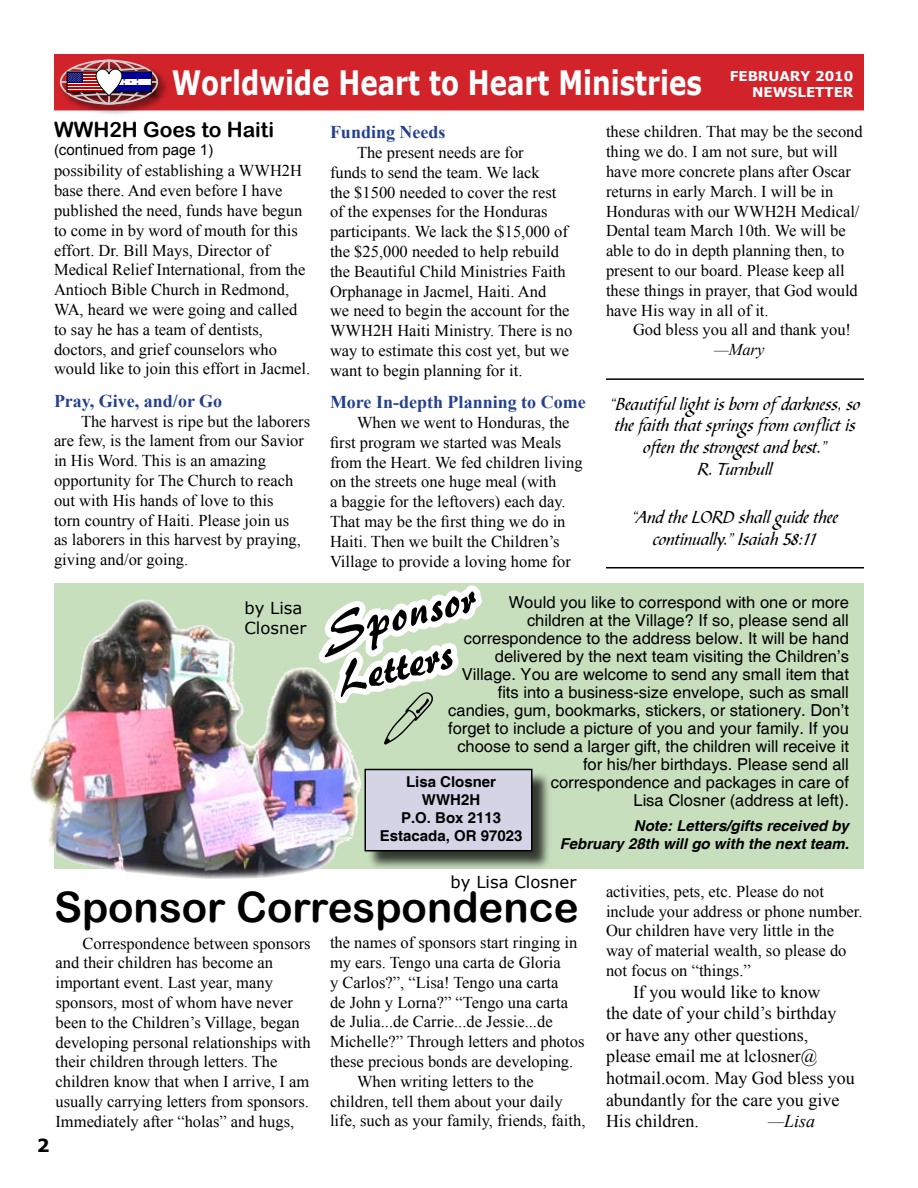
<style>
.page{position:relative;width:918px;height:1188px;background:#fff}
.page>*{position:absolute;margin:0;border:0;box-sizing:border-box;transform-origin:0 0}
.t1{font:45.9px/49.1px "Brush Flash";color:#000}
.t2{font:42px "Arial Rounded MT Bold";color:#000}
.t3{font:700 33.6px "Verdana";color:#fff;scale:.78 1}
.t4{font:21px "Arial Rounded MT Bold";color:#000}
.t5{font:18px/21.6px "Times New Roman";color:#000}
.t6{font:18px/21.6px "Bible Scr T";color:#000;text-align:center}
.t7{font:700 18px "Times New Roman";color:#24408f}
.t8{font:italic 18px "Times New Roman";color:#000}
.t9{font:16.5px/19.8px "Times New Roman";color:#000}
.t10{font:16.5px/18px "Helvetica";color:#000;text-align:right}
.t11{font:16.5px/19.8px "Verdana";color:#000}
.t12{font:italic 16.5px "Times New Roman";color:#000}
.t13{font:italic 700 15px/18px "Helvetica";color:#000;text-align:right}
.t14{font:700 15px/18px "Helvetica";color:#000;text-align:center}
.t15{font:15px "Arial";color:#000}
.t16{font:700 13.5px/16.2px "Verdana";color:#fff;text-align:right}
</style>
<div class="page">
<div style="left:55px;top:55px;width:808px;height:55px;background:#d2232a"></div>
<div style="left:54px;top:54px;width:810px;height:56px;border:2px solid #d2232a"></div>
<div style="left:58px;top:58px;width:113px;height:59px;background:#000;opacity:.75"></div>
<div style="left:60px;top:60px;width:98px;height:45px;border:2px solid #ccc;border-radius:50%"></div>
<hr style="left:108px;top:60px;width:2px;height:44px;background:#ccc">
<hr style="left:61px;top:81px;width:97px;height:2px;background:#ccc">
<div style="left:67px;top:72px;width:38px;height:20px;border:1px solid #000"></div>
<div style="left:111px;top:72px;width:40px;height:20px;background:#fff"></div>
<div style="left:111px;top:72px;width:40px;height:6px;background:#009"></div>
<div style="left:111px;top:85px;width:40px;height:7px;background:#009"></div>
<img style="left:54px;top:584px;width:810px;height:285px">
<div style="left:366px;top:770px;width:186px;height:102px;background:#000;opacity:.75"></div>
<div style="left:365px;top:770px;width:167px;height:81px;background:#d4d4e6"></div>
<div style="left:364px;top:769px;width:168px;height:82px;border:2px solid #000"></div>
<img style="left:139px;top:600px;width:89px;height:39px">
<hr style="left:606px;top:378px;width:258px;height:2px;background:#000">
<hr style="left:606px;top:567px;width:258px;height:1px;background:#000">
<svg style="left:68px;top:65px;width:79px;height:34px"></svg>
<svg style="left:295px;top:583px;width:196px;height:291px"></svg>
<h3 class="t3" style="left:172px;top:61px;width:681px">Worldwide Heart to Heart Ministries</h3>
<p class="t16" style="left:730px;top:67px;width:125px">FEBRUARY 2010<br>NEWSLETTER</p>
<p class="t4" style="left:54px;top:117px;width:222px">WWH2H Goes to Haiti</p>
<p class="t15" style="left:54px;top:140px;width:161px">(continued from page 1)</p>
<p class="t9" style="left:54px;top:161px;width:258px">possibility of establishing a WWH2H base there. And even before I have published the need, funds have begun to come in by word of mouth for this effort. Dr. Bill Mays, Director of Medical Relief International, from the Antioch Bible Church in Redmond, WA, heard we were going and called to say he has a team of dentists, doctors, and grief counselors who would like to join this effort in Jacmel.</p>
<p class="t7" style="left:54px;top:388px;width:170px">Pray, Give, and/or Go</p>
<p class="t9" style="left:54px;top:411px;width:258px;text-indent:27px">The harvest is ripe but the laborers are few, is the lament from our Savior in His Word. This is an amazing opportunity for The Church to reach out with His hands of love to this<br>torn country of Haiti. Please join us<br>as laborers in this harvest by praying, giving and/or going.</p>
<p class="t7" style="left:330px;top:120px;width:117px">Funding Needs</p>
<p class="t9" style="left:330px;top:142px;width:244px;text-indent:27px">The present needs are for<br>funds to send the team. We lack<br>the $1500 needed to cover the rest of the expenses for the Honduras participants. We lack the $15,000 of the $25,000 needed to help rebuild the Beautiful Child Ministries Faith<br>Orphanage in Jacmel, Haiti. And<br>we need to begin the account for the<br>WWH2H Haiti Ministry. There is no way to estimate this cost yet, but we want to begin planning for it.</p>
<p class="t7" style="left:330px;top:390px;width:257px">More In-depth Planning to Come</p>
<p class="t9" style="left:330px;top:412px;width:254px;text-indent:27px">When we went to Honduras, the first program we started was Meals from the Heart. We fed children living on the streets one huge meal (with<br>a baggie for the leftovers) each day.<br>That may be the first thing we do in Haiti. Then we built the Children’s Village to provide a loving home for</p>
<p class="t9" style="left:606px;top:122px;width:258px">these children. That may be the second thing we do. I am not sure, but will have more concrete plans after Oscar returns in early March. I will be in Honduras with our WWH2H Medical/ Dental team March 10th. We will be able to do in depth planning then, to present to our board. Please keep all these things in prayer, that God would have His way in all of it.</p>
<p class="t9" style="left:633px;top:320px;width:220px">God bless you all and thank you!</p>
<p class="t12" style="left:714px;top:338px;width:52px">—Mary</p>
<p class="t6" style="left:610px;top:395px;width:252px">“Beautiful light is born of darkness, so the faith that springs from conflict is often the strongest and best.”<br>R. Turnbull</p>
<p class="t6" style="left:632px;top:508px;width:208px">“And the LORD shall guide thee continually.” Isaiah 58:11</p>
<p class="t11" style="left:244px;top:597px;width:63px">by Lisa<br>Closner</p>
<h1 class="t1" style="left:319px;top:610px;width:155px;rotate:-14deg">Sponsor<br>Letters</h1>
<p class="t10" style="left:448px;top:594px;width:402px">Would you like to correspond with one or more children at the Village? If so, please send all correspondence to the address below. It will be hand delivered by the next team visiting the Children’s Village. You are welcome to send any small item that fits into a business-size envelope, such as small candies, gum, bookmarks, stickers, or stationery. Don’t forget to include a picture of you and your family. If you choose to send a larger gift, the children will receive it for his/her birthdays. Please send all<br>correspondence and packages in care of<br>Lisa Closner (address at left).</p>
<p class="t13" style="left:560px;top:817px;width:291px">Note: Letters/gifts received by<br>February 28th will go with the next team.</p>
<p class="t14" style="left:380px;top:774px;width:144px">Lisa Closner<br>WWH2H<br>P.O. Box 2113<br>Estacada, OR 97023</p>
<p class="t11" style="left:451px;top:871px;width:127px">by Lisa Closner</p>
<h2 class="t2" style="left:54px;top:882px;width:526px">Sponsor Correspondence</h2>
<p class="t9" style="left:330px;top:933px;width:249px">the names of sponsors start ringing in</p>
<p class="t9" style="left:330px;top:952px;width:232px">my ears. Tengo una carta de Gloria</p>
<p class="t9" style="left:330px;top:972px;width:230px">y Carlos?”, “Lisa! Tengo una carta</p>
<p class="t9" style="left:330px;top:992px;width:239px">de John y Lorna?” “Tengo una carta</p>
<p class="t9" style="left:330px;top:1012px;width:224px">de Julia...de Carrie...de Jessie...de</p>
<p class="t9" style="left:330px;top:1032px;width:256px">Michelle?” Through letters and photos</p>
<p class="t9" style="left:330px;top:1051px;width:245px">these precious bonds are developing.</p>
<p class="t9" style="left:357px;top:1071px;width:178px">When writing letters to the</p>
<p class="t9" style="left:330px;top:1091px;width:234px">children, tell them about your daily</p>
<p class="t9" style="left:330px;top:1111px;width:257px">life, such as your family, friends, faith,</p>
<p class="t9" style="left:56px;top:933px;width:257px;text-indent:27px">Correspondence between sponsors and their children has become an important event. Last year, many sponsors, most of whom have never been to the Children’s Village, began developing personal relationships with their children through letters. The children know that when I arrive, I am usually carrying letters from sponsors.<br>Immediately after “holas” and hugs,</p>
<p class="t9" style="left:606px;top:881px;width:258px">activities, pets, etc. Please do not include your address or phone number.<br>Our children have very little in the way of material wealth, so please do not focus on “things.”</p>
<p class="t5" style="left:606px;top:981px;width:250px;text-indent:27px">If you would like to know<br>the date of your child’s birthday or have any other questions, please email me at lclosner@ hotmail.ocom. May God bless you abundantly for the care you give<br>His children.</p>
<p class="t8" style="left:768px;top:1109px;width:49px">—Lisa</p>
</div>
